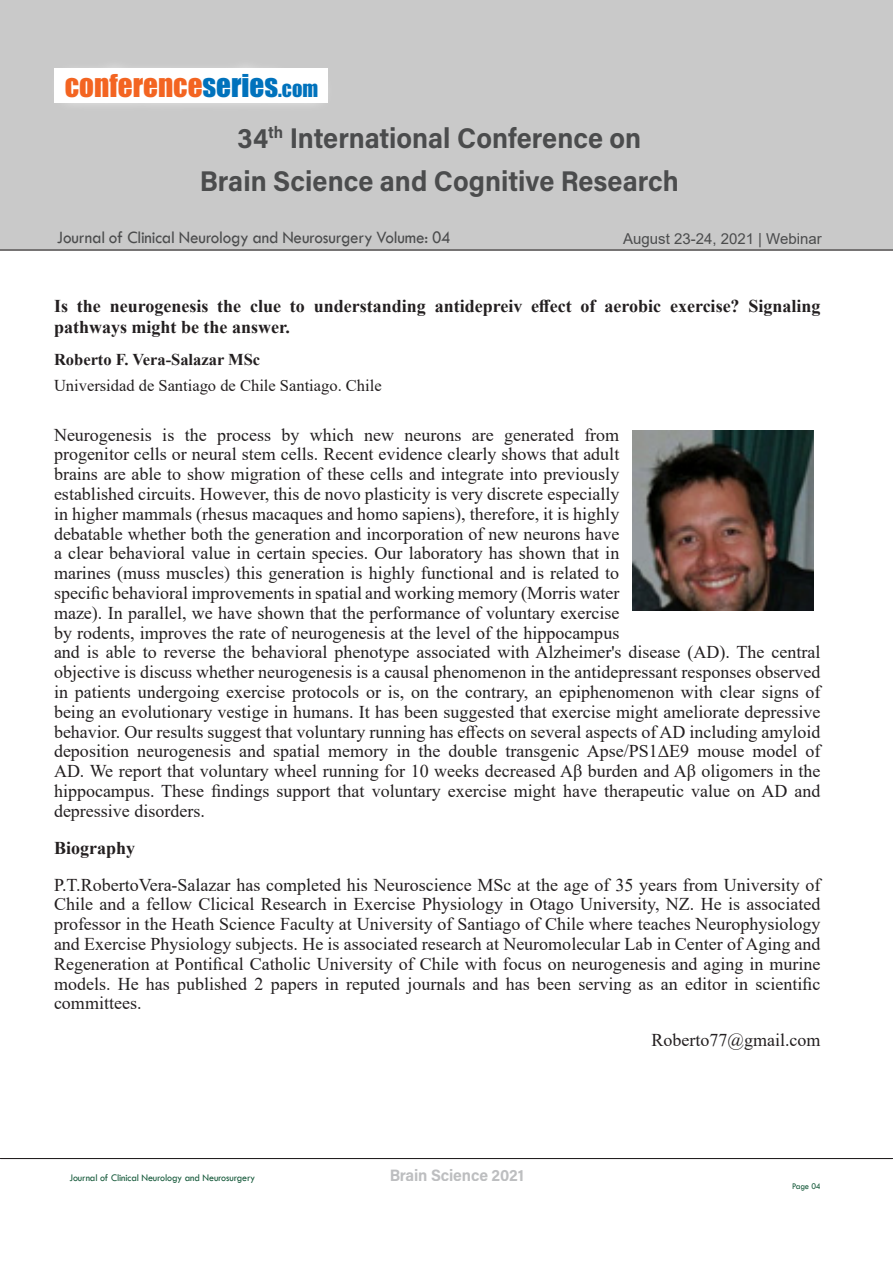
<style>
.page{position:relative;width:893px;height:1263px;background:#fff}
.page>*{position:absolute;margin:0;border:0;box-sizing:border-box;transform-origin:0 0}
.t1{font:29.1px "Impact";color:#f36421}
.t2{font:28.5px/43.5px "Acumin Variable Concept";color:#4b4c4d;text-align:center;scale:.95 1}
.t3{font:18px/19.8px "Times New Roman";color:#231f20}
.t4{font:700 18px/21px "Times New Roman";color:#231f20}
.t5{font:18px "Tw Cen";letter-spacing:-.01em;color:#4b4c4d;scale:.95 1}
.t6{font:16.5px "Times New Roman";color:#231f20}
.t7{font:700 16.5px "Times New Roman";color:#231f20}
.t8{font:16.5px "Acumin Variable Concept";letter-spacing:-.01em;color:#919396;scale:.95 1}
.t9{font:15px "Arial";color:#4b4c4d}
.t10{font:10.5px "Tw Cen";letter-spacing:-.01em;color:#145839;scale:.95 1}
.t11{font:9px "Tw Cen";letter-spacing:-.02em;color:#145839;scale:.95 1}
.s1{color:#0072bc}
.s2{font-size:20.4px;color:#0072bc}
</style>
<div class="page">
<div style="left:0;top:0;width:893px;height:251px;background:#c9c9c9"></div>
<hr style="left:0;top:1158px;width:893px;height:1px;background:#231f20">
<hr style="left:0;top:250px;width:893px;height:1px;background:#231f20">
<svg style="left:54px;top:67px;width:274px;height:38px;background:#fbfbfb"></svg>
<img style="left:632px;top:431px;width:181px;height:179px">
<h1 class="t1" style="left:65px;top:63px;width:255px">CONFERENCE<span class="s1">SERIES</span><span class="s2">.COM</span></h1>
<h2 class="t2" style="left:200px;top:115px;width:506px">34<sup>th</sup> International Conference on<br>Brain Science and Cognitive Research</h2>
<p class="t5" style="left:57px;top:227px;width:416px">Journal of Clinical Neurology and Neurosurgery Volume: 04</p>
<p class="t9" style="left:623px;top:228px;width:200px">August 23-24, 2021 | Webinar</p>
<p class="t4" style="left:54px;top:295px;width:768px">Is the neurogenesis the clue to understanding antidepreiv effect of aerobic exercise? Signaling pathways might be the answer.</p>
<p class="t7" style="left:54px;top:347px;width:208px">Roberto F. Vera-Salazar MSc</p>
<p class="t6" style="left:54px;top:374px;width:329px">Universidad de Santiago de Chile Santiago. Chile</p>
<p class="t3" style="left:54px;top:424px;width:768px">Neurogenesis is the process by which new neurons are generated from<br>progenitor cells or neural stem cells. Recent evidence clearly shows that adult<br>brains are able to show migration of these cells and integrate into previously<br>established circuits. However, this de novo plasticity is very discrete especially<br>in higher mammals (rhesus macaques and homo sapiens), therefore, it is highly<br>debatable whether both the generation and incorporation of new neurons have<br>a clear behavioral value in certain species. Our laboratory has shown that in<br>marines (muss muscles) this generation is highly functional and is related to<br>specific behavioral improvements in spatial and working memory (Morris water<br>maze). In parallel, we have shown that the performance of voluntary exercise<br>by rodents, improves the rate of neurogenesis at the level of the hippocampus<br>and is able to reverse the behavioral phenotype associated with Alzheimer's disease (AD). The central objective is discuss whether neurogenesis is a causal phenomenon in the antidepressant responses observed in patients undergoing exercise protocols or is, on the contrary, an epiphenomenon with clear signs of being an evolutionary vestige in humans. It has been suggested that exercise might ameliorate depressive behavior. Our results suggest that voluntary running has effects on several aspects of AD including amyloid deposition neurogenesis and spatial memory in the double transgenic Apse/PS1ΔE9 mouse model of AD. We report that voluntary wheel running for 10 weeks decreased Aβ burden and Aβ oligomers in the hippocampus. These findings support that voluntary exercise might have therapeutic value on AD and depressive disorders.</p>
<p class="t4" style="left:54px;top:837px;width:83px">Biography</p>
<p class="t3" style="left:54px;top:874px;width:768px;text-align:justify">P.T.RobertoVera-Salazar has completed his Neuroscience MSc at the age of 35 years from University of Chile and a fellow Clicical Research in Exercise Physiology in Otago University, NZ. He is associated professor in the Heath Science Faculty at University of Santiago of Chile where teaches Neurophysiology and Exercise Physiology subjects. He is associated research at Neuromolecular Lab in Center of Aging and Regeneration at Pontifical Catholic University of Chile with focus on neurogenesis and aging in murine models. He has published 2 papers in reputed journals and has been serving as an editor in scientific committees.</p>
<p class="t3" style="left:651px;top:1030px;width:171px">Roberto77@gmail.com</p>
<p class="t10" style="left:69px;top:1171px;width:197px">Journal of Clinical Neurology and Neurosurgery</p>
<p class="t8" style="left:390px;top:1164px;width:143px">Brain Science 2021</p>
<p class="t11" style="left:792px;top:1181px;width:32px">Page 04</p>
</div>
